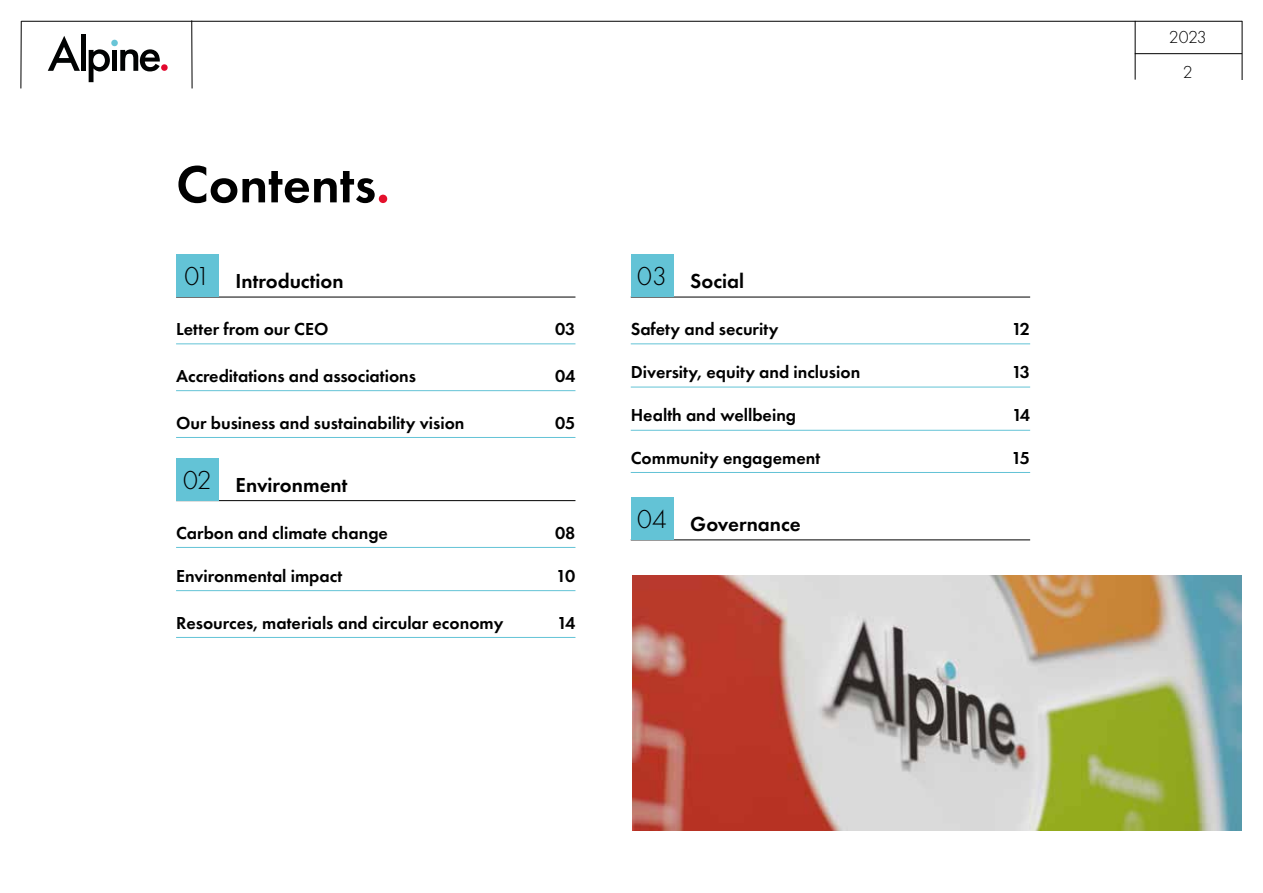
<style>
.page{position:relative;width:1263px;height:893px;background:#fff}
.page>*{position:absolute;margin:0;border:0;box-sizing:border-box;transform-origin:0 0}
.t1{font:600 54px "Futura PT";color:#000}
.t2{font:300 27px "Futura PT";letter-spacing:-.02em;color:#000}
.t3{font:600 21px "Futura PT";color:#000}
.t4{font:600 18px "Futura PT";color:#000}
.t5{font:300 18px "Futura PT";color:#000}
.s1{color:#e4102c}
</style>
<div class="page">
<hr style="left:21px;top:21px;width:1px;height:67px;background:#000">
<hr style="left:191px;top:20px;width:1px;height:68px;background:#000">
<hr style="left:1135px;top:53px;width:107px;height:1px;background:#000">
<hr style="left:21px;top:21px;width:1221px;height:1px;background:#000">
<svg style="left:48px;top:36px;width:32px;height:35px"></svg>
<div style="left:81px;top:35px;width:5px;height:36px;background:#010202"></div>
<svg style="left:89px;top:49px;width:21px;height:33px"></svg>
<div style="left:112px;top:50px;width:5px;height:21px;background:#010202"></div>
<svg style="left:120px;top:49px;width:40px;height:22px"></svg>
<div style="left:111px;top:40px;width:7px;height:6px;background:#69c5d7;border-radius:50%"></div>
<div style="left:161px;top:64px;width:7px;height:7px;background:#e2072d;border-radius:50%"></div>
<hr style="left:1242px;top:21px;width:1px;height:59px;background:#000">
<hr style="left:1135px;top:21px;width:1px;height:59px;background:#000">
<hr style="left:176px;top:297px;width:399px;height:1px;background:#000">
<hr style="left:176px;top:343px;width:399px;height:1px;background:#63c3d6">
<hr style="left:176px;top:390px;width:399px;height:1px;background:#63c3d6">
<hr style="left:176px;top:437px;width:399px;height:1px;background:#63c3d6">
<hr style="left:176px;top:500px;width:399px;height:1px;background:#000">
<hr style="left:176px;top:547px;width:399px;height:1px;background:#63c3d6">
<hr style="left:176px;top:590px;width:399px;height:1px;background:#63c3d6">
<hr style="left:176px;top:637px;width:399px;height:1px;background:#63c3d6">
<hr style="left:631px;top:297px;width:399px;height:1px;background:#000">
<hr style="left:631px;top:343px;width:399px;height:1px;background:#63c3d6">
<hr style="left:631px;top:387px;width:399px;height:1px;background:#63c3d6">
<hr style="left:631px;top:430px;width:399px;height:1px;background:#63c3d6">
<hr style="left:631px;top:472px;width:399px;height:1px;background:#63c3d6">
<hr style="left:631px;top:539px;width:399px;height:1px;background:#000">
<div style="left:176px;top:254px;width:43px;height:42px;background:#63c3d6"></div>
<div style="left:631px;top:254px;width:42px;height:42px;background:#63c3d6"></div>
<div style="left:631px;top:497px;width:42px;height:42px;background:#63c3d6"></div>
<div style="left:176px;top:458px;width:43px;height:42px;background:#63c3d6"></div>
<img style="left:632px;top:575px;width:610px;height:255px">
<h1 class="t1" style="left:176px;top:151px;width:215px">Contents<span class="s1">.</span></h1>
<h2 class="t2" style="left:184px;top:260px;width:27px">01</h2>
<h2 class="t2" style="left:637px;top:260px;width:31px">03</h2>
<p class="t3" style="left:236px;top:268px;width:110px">Introduction</p>
<p class="t4" style="left:176px;top:318px;width:154px">Letter from our CEO</p>
<p class="t4" style="left:555px;top:318px;width:22px">03</p>
<p class="t4" style="left:176px;top:364px;width:242px">Accreditations and associations</p>
<p class="t4" style="left:555px;top:364px;width:22px">04</p>
<p class="t4" style="left:176px;top:411px;width:290px">Our business and sustainability vision</p>
<p class="t4" style="left:555px;top:411px;width:22px">05</p>
<p class="t3" style="left:690px;top:268px;width:55px">Social</p>
<p class="t4" style="left:631px;top:318px;width:149px">Safety and security</p>
<p class="t4" style="left:1012px;top:318px;width:20px">12</p>
<p class="t4" style="left:631px;top:361px;width:231px">Diversity, equity and inclusion</p>
<p class="t4" style="left:1012px;top:361px;width:20px">13</p>
<p class="t4" style="left:631px;top:404px;width:167px">Health and wellbeing</p>
<p class="t4" style="left:1012px;top:404px;width:20px">14</p>
<p class="t4" style="left:631px;top:446px;width:191px">Community engagement</p>
<p class="t4" style="left:1011px;top:446px;width:20px">15</p>
<h2 class="t2" style="left:183px;top:464px;width:30px">02</h2>
<p class="t3" style="left:236px;top:472px;width:113px">Environment</p>
<p class="t4" style="left:176px;top:521px;width:213px">Carbon and climate change</p>
<p class="t4" style="left:555px;top:521px;width:22px">08</p>
<p class="t4" style="left:176px;top:564px;width:168px">Environmental impact</p>
<p class="t4" style="left:556px;top:564px;width:21px">10</p>
<p class="t4" style="left:176px;top:611px;width:329px">Resources, materials and circular economy</p>
<p class="t4" style="left:557px;top:611px;width:20px">14</p>
<h2 class="t2" style="left:637px;top:503px;width:31px">04</h2>
<p class="t3" style="left:690px;top:511px;width:112px">Governance</p>
<p class="t5" style="left:1169px;top:27px;width:39px">2023</p>
<p class="t5" style="left:1183px;top:61px;width:11px">2</p>
</div>
